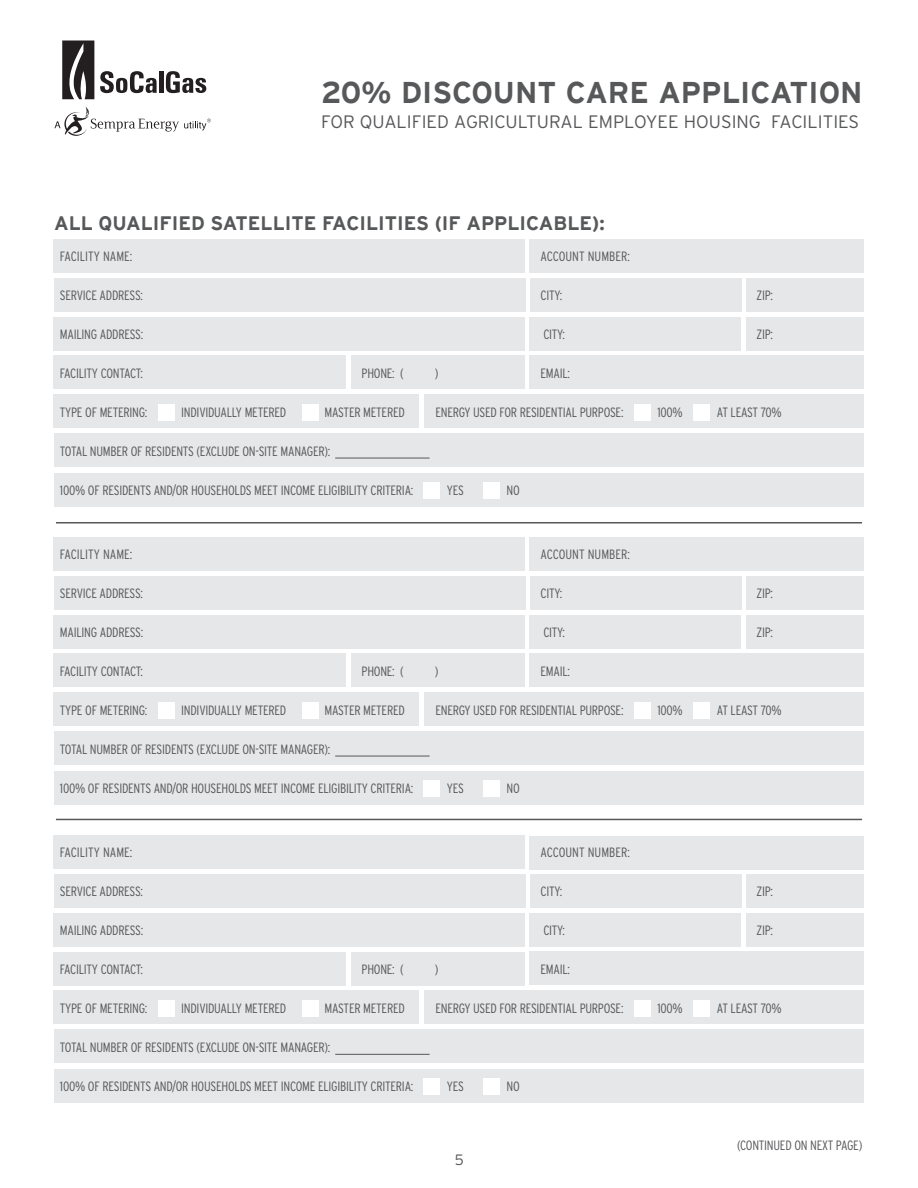
<style>
.page{position:relative;width:918px;height:1188px;background:#fff}
.page>*{position:absolute;margin:0;border:0;box-sizing:border-box;transform-origin:0 0}
.t1{font:700 30px "Interstate";color:#57585a}
.t2{font:700 19.5px "Interstate";color:#57585a}
.t3{font:300 18px "Interstate";color:#57585a}
.t4{font:300 15px "Interstate";color:#57585a}
.t5{font:300 condensed 13.5px "Interstate";letter-spacing:-.02em;color:#57585a}
.t6{font:300 condensed 13.5px "Interstate";color:#57585a}
</style>
<div class="page">
<svg style="left:62px;top:40px;width:32px;height:59px;background:#4d4a4b"></svg>
<svg style="left:100px;top:71px;width:57px;height:22px"></svg>
<hr style="left:159px;top:71px;width:4px;height:22px;background:#231f20">
<svg style="left:166px;top:71px;width:40px;height:22px"></svg>
<svg style="left:54px;top:107px;width:157px;height:29px"></svg>
<hr style="left:56px;top:522px;width:806px;height:2px;background:#57585a">
<hr style="left:56px;top:819px;width:806px;height:1px;background:#57585a">
<div style="left:53px;top:239px;width:472px;height:34px;background:#e6e7e9"></div>
<div style="left:53px;top:537px;width:472px;height:34px;background:#e6e7e9"></div>
<div style="left:53px;top:836px;width:472px;height:33px;background:#e6e7e9"></div>
<div style="left:53px;top:394px;width:365px;height:34px;background:#e6e7e9"></div>
<div style="left:53px;top:692px;width:365px;height:34px;background:#e6e7e9"></div>
<div style="left:53px;top:990px;width:365px;height:34px;background:#e6e7e9"></div>
<div style="left:425px;top:394px;width:439px;height:34px;background:#e6e7e9"></div>
<div style="left:425px;top:692px;width:439px;height:34px;background:#e6e7e9"></div>
<div style="left:425px;top:990px;width:439px;height:34px;background:#e6e7e9"></div>
<div style="left:53px;top:317px;width:472px;height:34px;background:#e6e7e9"></div>
<div style="left:53px;top:615px;width:472px;height:34px;background:#e6e7e9"></div>
<div style="left:53px;top:913px;width:472px;height:34px;background:#e6e7e9"></div>
<div style="left:54px;top:278px;width:471px;height:34px;background:#e6e7e9"></div>
<div style="left:54px;top:576px;width:471px;height:34px;background:#e6e7e9"></div>
<div style="left:54px;top:875px;width:471px;height:33px;background:#e6e7e9"></div>
<div style="left:53px;top:355px;width:293px;height:34px;background:#e6e7e9"></div>
<div style="left:53px;top:653px;width:293px;height:34px;background:#e6e7e9"></div>
<div style="left:53px;top:952px;width:293px;height:34px;background:#e6e7e9"></div>
<div style="left:530px;top:317px;width:211px;height:34px;background:#e6e7e9"></div>
<div style="left:530px;top:615px;width:211px;height:34px;background:#e6e7e9"></div>
<div style="left:530px;top:913px;width:211px;height:34px;background:#e6e7e9"></div>
<div style="left:530px;top:278px;width:212px;height:34px;background:#e6e7e9"></div>
<div style="left:530px;top:576px;width:212px;height:34px;background:#e6e7e9"></div>
<div style="left:530px;top:875px;width:212px;height:33px;background:#e6e7e9"></div>
<div style="left:530px;top:240px;width:334px;height:33px;background:#e6e7e9"></div>
<div style="left:530px;top:538px;width:334px;height:33px;background:#e6e7e9"></div>
<div style="left:530px;top:836px;width:334px;height:34px;background:#e6e7e9"></div>
<div style="left:54px;top:473px;width:810px;height:34px;background:#e6e7e9"></div>
<div style="left:54px;top:771px;width:810px;height:34px;background:#e6e7e9"></div>
<div style="left:54px;top:1070px;width:810px;height:33px;background:#e6e7e9"></div>
<div style="left:351px;top:355px;width:173px;height:34px;background:#e6e7e9"></div>
<div style="left:351px;top:653px;width:173px;height:34px;background:#e6e7e9"></div>
<div style="left:351px;top:952px;width:173px;height:34px;background:#e6e7e9"></div>
<div style="left:746px;top:317px;width:118px;height:34px;background:#e6e7e9"></div>
<div style="left:746px;top:615px;width:118px;height:34px;background:#e6e7e9"></div>
<div style="left:746px;top:913px;width:118px;height:34px;background:#e6e7e9"></div>
<div style="left:530px;top:355px;width:334px;height:34px;background:#e6e7e9"></div>
<div style="left:530px;top:653px;width:334px;height:34px;background:#e6e7e9"></div>
<div style="left:530px;top:951px;width:334px;height:34px;background:#e6e7e9"></div>
<div style="left:747px;top:278px;width:117px;height:34px;background:#e6e7e9"></div>
<div style="left:747px;top:576px;width:117px;height:34px;background:#e6e7e9"></div>
<div style="left:747px;top:875px;width:117px;height:33px;background:#e6e7e9"></div>
<div style="left:54px;top:433px;width:810px;height:34px;background:#e6e7e9"></div>
<div style="left:54px;top:731px;width:810px;height:34px;background:#e6e7e9"></div>
<div style="left:54px;top:1029px;width:810px;height:34px;background:#e6e7e9"></div>
<div style="left:158px;top:404px;width:17px;height:16px;background:#fff"></div>
<div style="left:158px;top:702px;width:17px;height:16px;background:#fff"></div>
<div style="left:158px;top:1000px;width:17px;height:17px;background:#fff"></div>
<div style="left:424px;top:482px;width:16px;height:16px;background:#fff"></div>
<div style="left:424px;top:780px;width:16px;height:16px;background:#fff"></div>
<div style="left:424px;top:1078px;width:16px;height:17px;background:#fff"></div>
<div style="left:483px;top:482px;width:17px;height:16px;background:#fff"></div>
<div style="left:483px;top:780px;width:17px;height:16px;background:#fff"></div>
<div style="left:483px;top:1078px;width:17px;height:17px;background:#fff"></div>
<div style="left:302px;top:404px;width:17px;height:16px;background:#fff"></div>
<div style="left:302px;top:702px;width:17px;height:16px;background:#fff"></div>
<div style="left:302px;top:1000px;width:17px;height:17px;background:#fff"></div>
<div style="left:635px;top:404px;width:16px;height:16px;background:#fff"></div>
<div style="left:635px;top:702px;width:16px;height:16px;background:#fff"></div>
<div style="left:635px;top:1000px;width:16px;height:17px;background:#fff"></div>
<div style="left:694px;top:404px;width:16px;height:16px;background:#fff"></div>
<div style="left:694px;top:702px;width:16px;height:16px;background:#fff"></div>
<div style="left:694px;top:1000px;width:16px;height:17px;background:#fff"></div>
<hr style="left:335px;top:458px;width:95px;height:1px;background:#57585a">
<hr style="left:335px;top:756px;width:95px;height:1px;background:#57585a">
<hr style="left:335px;top:1054px;width:95px;height:1px;background:#57585a">
<h1 class="t1" style="left:321px;top:76px;width:543px">20% DISCOUNT CARE APPLICATION</h1>
<h3 class="t3" style="left:321px;top:111px;width:540px">FOR QUALIFIED AGRICULTURAL EMPLOYEE HOUSING FACILITIES</h3>
<h2 class="t2" style="left:54px;top:212px;width:552px">ALL QUALIFIED SATELLITE FACILITIES (IF APPLICABLE):</h2>
<p class="t6" style="left:60px;top:248px;width:74px">FACILITY NAME:</p>
<p class="t6" style="left:541px;top:248px;width:91px">ACCOUNT NUMBER:</p>
<p class="t5" style="left:60px;top:287px;width:85px">SERVICE ADDRESS:</p>
<p class="t5" style="left:541px;top:287px;width:23px">CITY:</p>
<p class="t5" style="left:757px;top:287px;width:18px">ZIP:</p>
<p class="t5" style="left:60px;top:326px;width:85px">MAILING ADDRESS:</p>
<p class="t5" style="left:543px;top:326px;width:23px">CITY:</p>
<p class="t5" style="left:757px;top:326px;width:18px">ZIP:</p>
<p class="t5" style="left:60px;top:365px;width:85px">FACILITY CONTACT:</p>
<p class="t5" style="left:362px;top:365px;width:44px">PHONE: (</p>
<p class="t5" style="left:435px;top:365px;width:5px">)</p>
<p class="t5" style="left:541px;top:365px;width:31px">EMAIL:</p>
<p class="t5" style="left:60px;top:404px;width:89px">TYPE OF METERING:</p>
<p class="t5" style="left:181px;top:404px;width:107px">INDIVIDUALLY METERED</p>
<p class="t5" style="left:325px;top:404px;width:82px">MASTER METERED</p>
<p class="t5" style="left:435px;top:404px;width:190px">ENERGY USED FOR RESIDENTIAL PURPOSE:</p>
<p class="t5" style="left:657px;top:404px;width:27px">100%</p>
<p class="t5" style="left:717px;top:404px;width:67px">AT LEAST 70%</p>
<p class="t5" style="left:60px;top:443px;width:272px">TOTAL NUMBER OF RESIDENTS (EXCLUDE ON-SITE MANAGER):</p>
<p class="t5" style="left:60px;top:482px;width:355px">100% OF RESIDENTS AND/OR HOUSEHOLDS MEET INCOME ELIGIBILITY CRITERIA:</p>
<p class="t5" style="left:447px;top:482px;width:19px">YES</p>
<p class="t5" style="left:507px;top:482px;width:15px">NO</p>
<p class="t6" style="left:60px;top:546px;width:74px">FACILITY NAME:</p>
<p class="t6" style="left:541px;top:546px;width:91px">ACCOUNT NUMBER:</p>
<p class="t5" style="left:60px;top:585px;width:85px">SERVICE ADDRESS:</p>
<p class="t5" style="left:541px;top:585px;width:23px">CITY:</p>
<p class="t5" style="left:757px;top:585px;width:18px">ZIP:</p>
<p class="t5" style="left:60px;top:624px;width:85px">MAILING ADDRESS:</p>
<p class="t5" style="left:543px;top:624px;width:23px">CITY:</p>
<p class="t5" style="left:757px;top:624px;width:18px">ZIP:</p>
<p class="t5" style="left:60px;top:663px;width:85px">FACILITY CONTACT:</p>
<p class="t5" style="left:362px;top:663px;width:44px">PHONE: (</p>
<p class="t5" style="left:435px;top:663px;width:5px">)</p>
<p class="t5" style="left:541px;top:663px;width:31px">EMAIL:</p>
<p class="t5" style="left:60px;top:702px;width:89px">TYPE OF METERING:</p>
<p class="t5" style="left:181px;top:702px;width:107px">INDIVIDUALLY METERED</p>
<p class="t5" style="left:325px;top:702px;width:82px">MASTER METERED</p>
<p class="t5" style="left:435px;top:702px;width:190px">ENERGY USED FOR RESIDENTIAL PURPOSE:</p>
<p class="t5" style="left:657px;top:702px;width:27px">100%</p>
<p class="t5" style="left:717px;top:702px;width:67px">AT LEAST 70%</p>
<p class="t5" style="left:60px;top:741px;width:272px">TOTAL NUMBER OF RESIDENTS (EXCLUDE ON-SITE MANAGER):</p>
<p class="t5" style="left:60px;top:780px;width:355px">100% OF RESIDENTS AND/OR HOUSEHOLDS MEET INCOME ELIGIBILITY CRITERIA:</p>
<p class="t5" style="left:447px;top:780px;width:19px">YES</p>
<p class="t5" style="left:507px;top:780px;width:15px">NO</p>
<p class="t6" style="left:60px;top:844px;width:74px">FACILITY NAME:</p>
<p class="t6" style="left:541px;top:844px;width:91px">ACCOUNT NUMBER:</p>
<p class="t5" style="left:60px;top:883px;width:85px">SERVICE ADDRESS:</p>
<p class="t5" style="left:541px;top:883px;width:23px">CITY:</p>
<p class="t5" style="left:757px;top:883px;width:18px">ZIP:</p>
<p class="t5" style="left:60px;top:922px;width:85px">MAILING ADDRESS:</p>
<p class="t5" style="left:543px;top:922px;width:23px">CITY:</p>
<p class="t5" style="left:757px;top:922px;width:18px">ZIP:</p>
<p class="t5" style="left:60px;top:961px;width:85px">FACILITY CONTACT:</p>
<p class="t5" style="left:362px;top:961px;width:44px">PHONE: (</p>
<p class="t5" style="left:435px;top:961px;width:5px">)</p>
<p class="t5" style="left:541px;top:961px;width:31px">EMAIL:</p>
<p class="t5" style="left:60px;top:1000px;width:89px">TYPE OF METERING:</p>
<p class="t5" style="left:181px;top:1000px;width:107px">INDIVIDUALLY METERED</p>
<p class="t5" style="left:325px;top:1000px;width:82px">MASTER METERED</p>
<p class="t5" style="left:435px;top:1000px;width:190px">ENERGY USED FOR RESIDENTIAL PURPOSE:</p>
<p class="t5" style="left:657px;top:1000px;width:27px">100%</p>
<p class="t5" style="left:717px;top:1000px;width:67px">AT LEAST 70%</p>
<p class="t5" style="left:60px;top:1039px;width:272px">TOTAL NUMBER OF RESIDENTS (EXCLUDE ON-SITE MANAGER):</p>
<p class="t5" style="left:60px;top:1078px;width:355px">100% OF RESIDENTS AND/OR HOUSEHOLDS MEET INCOME ELIGIBILITY CRITERIA:</p>
<p class="t5" style="left:447px;top:1078px;width:19px">YES</p>
<p class="t5" style="left:507px;top:1078px;width:15px">NO</p>
<p class="t4" style="left:455px;top:1151px;width:11px">5</p>
<p class="t5" style="left:737px;top:1138px;width:127px">(CONTINUED ON NEXT PAGE)</p>
</div>
